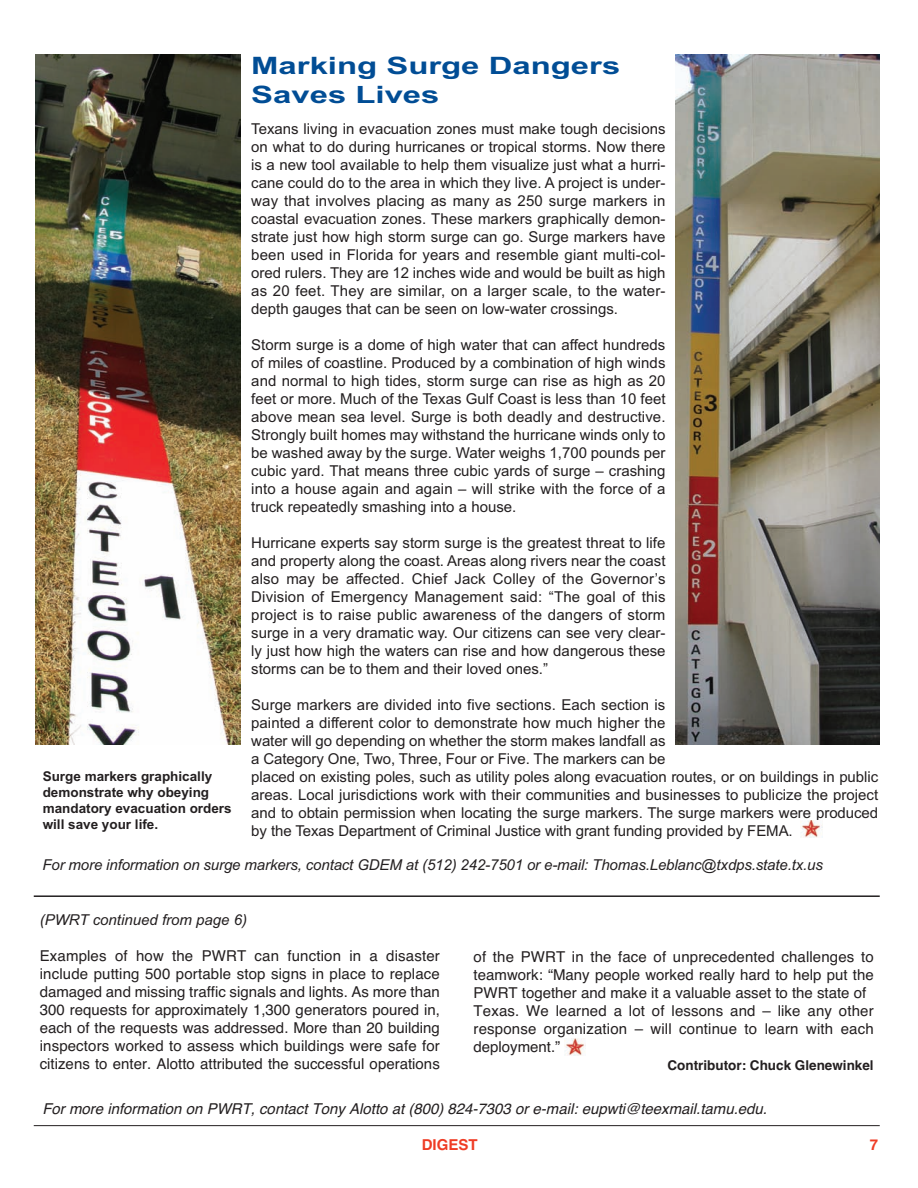
<style>
.page{position:relative;width:918px;height:1188px;background:#fff}
.page>*{position:absolute;margin:0;border:0;box-sizing:border-box;transform-origin:0 0}
.t1{font:700 24px/28.8px "Arial";color:#014d95;scale:1.37 1}
.t2{font:15px/18px "Arial";color:#231f20;text-align:justify}
.t3{font:15px/18px "Helvetica";color:#231f20;text-align:justify}
.t4{font:italic 15px "Arial";letter-spacing:-.01em;color:#231f20}
.t5{font:italic 15px "Helvetica";color:#231f20}
.t6{font:700 15px "Helvetica";color:#ef3c25}
.t7{font:700 13.5px/16.2px "Arial";color:#231f20}
.t8{font:700 13.5px "Helvetica";color:#231f20}
</style>
<div class="page">
<hr style="left:34px;top:1125px;width:846px;height:1px;background:#231f20">
<img style="left:36px;top:55px;width:204px;height:690px">
<img style="left:675px;top:54px;width:205px;height:690px">
<img style="left:564px;top:1039px;width:22px;height:17px">
<img style="left:801px;top:820px;width:21px;height:17px">
<hr style="left:34px;top:895px;width:846px;height:2px;background:#231f20">
<h1 class="t1" style="left:251px;top:52px;width:271px">Marking Surge Dangers<br>Saves Lives</h1>
<p class="t2" style="left:251px;top:119px;width:416px">Texans living in evacuation zones must make tough decisions on what to do during hurricanes or tropical storms. Now there is a new tool available to help them visualize just what a hurri&shy;cane could do to the area in which they live. A project is under&shy;way that involves placing as many as 250 surge markers in coastal evacuation zones. These markers graphically demon&shy;strate just how high storm surge can go. Surge markers have been used in Florida for years and resemble giant multi-col&shy;ored rulers. They are 12 inches wide and would be built as high as 20 feet. They are similar, on a larger scale, to the water&shy;depth gauges that can be seen on low-water crossings.</p>
<p class="t2" style="left:251px;top:335px;width:416px">Storm surge is a dome of high water that can affect hundreds of miles of coastline. Produced by a combination of high winds and normal to high tides, storm surge can rise as high as 20 feet or more. Much of the Texas Gulf Coast is less than 10 feet above mean sea level. Surge is both deadly and destructive.<br>Strongly built homes may withstand the hurricane winds only to be washed away by the surge. Water weighs 1,700 pounds per cubic yard. That means three cubic yards of surge – crashing into a house again and again – will strike with the force of a truck repeatedly smashing into a house.</p>
<p class="t2" style="left:251px;top:533px;width:416px">Hurricane experts say storm surge is the greatest threat to life and property along the coast. Areas along rivers near the coast also may be affected. Chief Jack Colley of the Governor’s Division of Emergency Management said: “The goal of this project is to raise public awareness of the dangers of storm surge in a very dramatic way. Our citizens can see very clear&shy;ly just how high the waters can rise and how dangerous these storms can be to them and their loved ones.”</p>
<p class="t2" style="left:251px;top:695px;width:629px;text-align:left">Surge markers are divided into five sections. Each section is<br>painted a different color to demonstrate how much higher the<br>water will go depending on whether the storm makes landfall as<br>a Category One, Two, Three, Four or Five. The markers can be<br>placed on existing poles, such as utility poles along evacuation routes, or on buildings in public areas. Local jurisdictions work with their communities and businesses to publicize the project and to obtain permission when locating the surge markers. The surge markers were produced by the Texas Department of Criminal Justice with grant funding provided by FEMA.</p>
<p class="t7" style="left:43px;top:768px;width:191px">Surge markers graphically demonstrate why obeying mandatory evacuation orders will save your life.</p>
<p class="t4" style="left:42px;top:856px;width:782px">For more information on surge markers, contact GDEM at (512) 242-7501 or e-mail: Thomas.Leblanc@txdps.state.tx.us</p>
<p class="t4" style="left:40px;top:911px;width:209px">(PWRT continued from page 6)</p>
<p class="t3" style="left:40px;top:947px;width:402px">Examples of how the PWRT can function in a disaster include putting 500 portable stop signs in place to replace damaged and missing traffic signals and lights. As more than 300 requests for approximately 1,300 generators poured in, each of the requests was addressed. More than 20 building inspectors worked to assess which buildings were safe for citizens to enter. Alotto attributed the successful operations</p>
<p class="t3" style="left:474px;top:948px;width:402px;text-align:left">of the PWRT in the face of unprecedented challenges to teamwork: “Many people worked really hard to help put the PWRT together and make it a valuable asset to the state of Texas. We learned a lot of lessons and – like any other response organization – will continue to learn with each deployment.”</p>
<p class="t8" style="left:667px;top:1057px;width:208px">Contributor: Chuck Glenewinkel</p>
<p class="t5" style="left:42px;top:1100px;width:730px">For more information on PWRT, contact Tony Alotto at (800) 824-7303 or e-mail: eupwti@teexmail.tamu.edu.</p>
<p class="t6" style="left:422px;top:1136px;width:57px">DIGEST</p>
<p class="t6" style="left:870px;top:1136px;width:10px">7</p>
</div>
